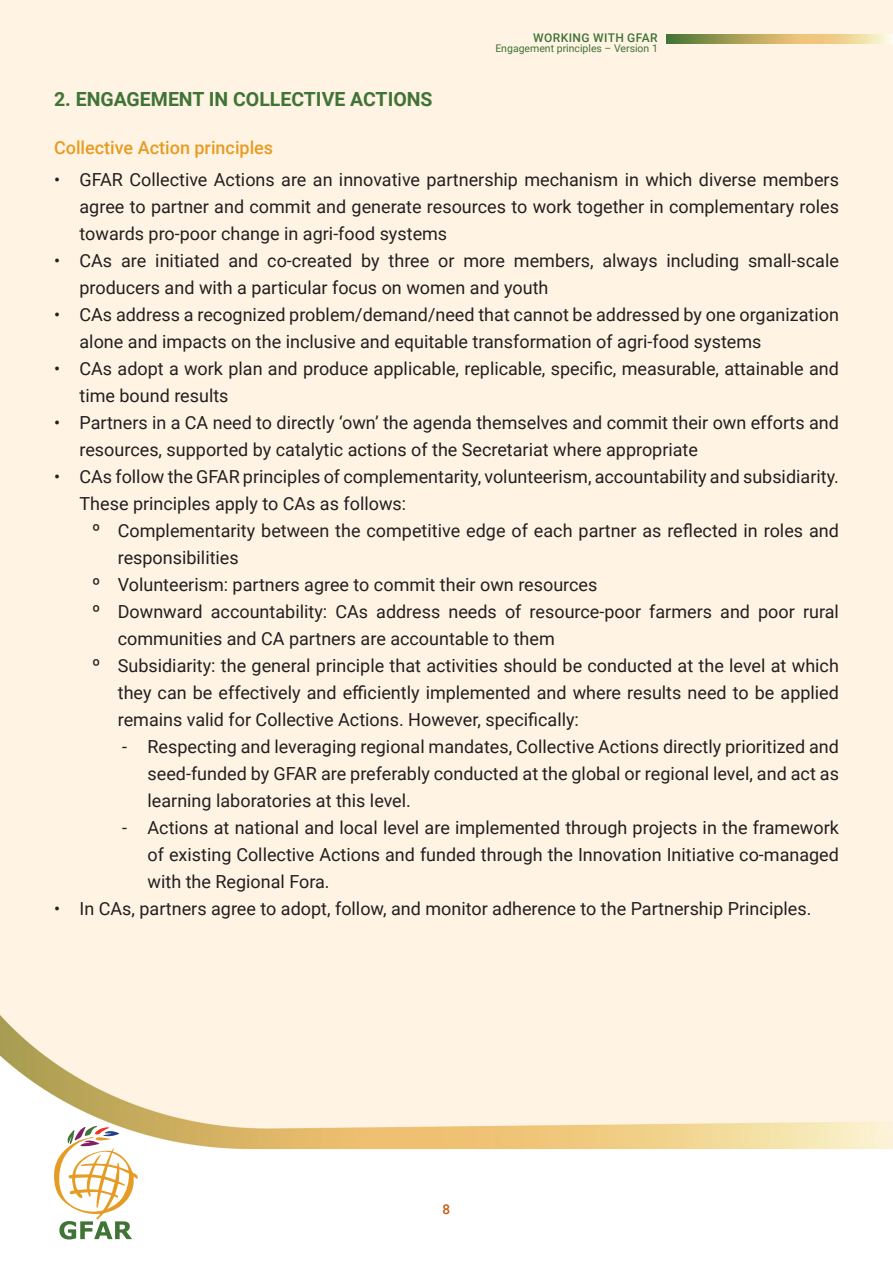
<style>
.page{position:relative;width:893px;height:1263px;background:#fff}
.page>*{position:absolute;margin:0;border:0;box-sizing:border-box;transform-origin:0 0}
.t1{font:700 19.5px "Roboto";color:#407336}
.t2{font:18px/27px "Roboto";color:#231f20}
.t3{font:500 18px "Roboto";color:#e69c24}
.t4{font:500 13.5px "Roboto";color:#c45911}
.t5{font:500 12px "Roboto";letter-spacing:.035em;color:#407336}
.t6{font:10.5px "Roboto";color:#407336}
</style>
<div class="page">
<img style="left:0;top:0;width:893px;height:1240px">
<svg style="left:54px;top:1126px;width:84px;height:113px"></svg>
<img style="left:666px;top:34px;width:227px;height:9px">
<p class="t5" style="left:533px;top:29px;width:126px">WORKING WITH GFAR</p>
<p class="t6" style="left:495px;top:41px;width:164px">Engagement principles – Version 1</p>
<p class="t1" style="left:54px;top:85px;width:380px">2. ENGAGEMENT IN COLLECTIVE ACTIONS</p>
<p class="t3" style="left:54px;top:135px;width:221px">Collective Action principles</p>
<p class="t2" style="left:80px;top:165px;width:761px;text-align:justify;text-indent:-26px">• GFAR Collective Actions are an innovative partnership mechanism in which diverse members agree to partner and commit and generate resources to work together in complementary roles towards pro-poor change in agri-food systems</p>
<p class="t2" style="left:80px;top:246px;width:761px;text-indent:-26px">• CAs are initiated and co-created by three or more members, always including small-scale producers and with a particular focus on women and youth</p>
<p class="t2" style="left:80px;top:300px;width:761px;text-indent:-26px">• CAs address a recognized problem/demand/need that cannot be addressed by one organization alone and impacts on the inclusive and equitable transformation of agri-food systems</p>
<p class="t2" style="left:80px;top:354px;width:761px;text-indent:-26px">• CAs adopt a work plan and produce applicable, replicable, specific, measurable, attainable and time bound results</p>
<p class="t2" style="left:80px;top:408px;width:761px;text-indent:-26px">• Partners in a CA need to directly ‘own’ the agenda themselves and commit their own efforts and resources, supported by catalytic actions of the Secretariat where appropriate</p>
<p class="t2" style="left:80px;top:462px;width:761px;text-indent:-26px">• CAs follow the GFAR principles of complementarity, volunteerism, accountability and subsidiarity.<br>These principles apply to CAs as follows:</p>
<p class="t2" style="left:118px;top:516px;width:723px;text-indent:-26px">º Complementarity between the competitive edge of each partner as reflected in roles and responsibilities</p>
<p class="t2" style="left:92px;top:570px;width:507px">º Volunteerism: partners agree to commit their own resources</p>
<p class="t2" style="left:118px;top:597px;width:723px;text-indent:-26px">º Downward accountability: CAs address needs of resource-poor farmers and poor rural communities and CA partners are accountable to them</p>
<p class="t2" style="left:118px;top:651px;width:723px;text-align:justify;text-indent:-26px">º Subsidiarity: the general principle that activities should be conducted at the level at which they can be effectively and efficiently implemented and where results need to be applied remains valid for Collective Actions. However, specifically:</p>
<p class="t2" style="left:148px;top:732px;width:693px;text-align:justify;text-indent:-26px">- Respecting and leveraging regional mandates, Collective Actions directly prioritized and seed-funded by GFAR are preferably conducted at the global or regional level, and act as learning laboratories at this level.</p>
<p class="t2" style="left:148px;top:813px;width:693px;text-align:justify;text-indent:-26px">- Actions at national and local level are implemented through projects in the framework of existing Collective Actions and funded through the Innovation Initiative co-managed with the Regional Fora.</p>
<p class="t2" style="left:54px;top:894px;width:759px">• In CAs, partners agree to adopt, follow, and monitor adherence to the Partnership Principles.</p>
<p class="t4" style="left:443px;top:1199px;width:9px">8</p>
</div>
